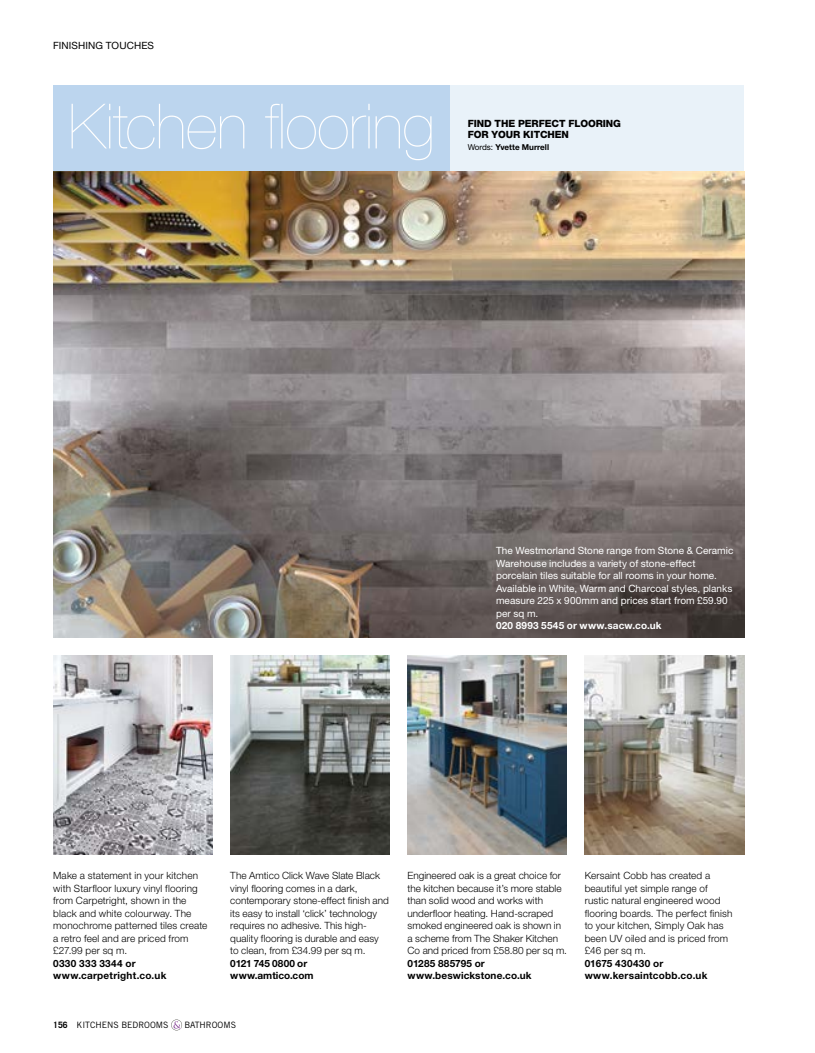
<style>
.page{position:relative;width:815px;height:1053px;background:#fff}
.page>*{position:absolute;margin:0;border:0;box-sizing:border-box;transform-origin:0 0}
.t1{font:200 62.5px "Helvetica Neue LT";letter-spacing:-.01em;color:#fff}
.t2{font:300 10px/12.5px "Helvetica Neue LT";letter-spacing:.005em;color:#000}
.t3{font:10px/12.5px "Helvetica Neue LT";letter-spacing:.005em;color:#fff}
.t4{font:700 10px/12.5px "Helvetica Neue LT";letter-spacing:.02em;color:#000}
.t5{font:800 10px/11.6px "Helvetica Neue LT";letter-spacing:-.01em;color:#000}
.t6{font:700 10px "Helvetica Neue LT";letter-spacing:.025em;color:#fff}
.t7{font:700 10px/12.5px "Helvetica Neue LT";letter-spacing:-.005em;color:#000}
.t8{font:10px "Helvetica Neue LT";letter-spacing:.01em;color:#000}
.t9{font:8.75px "Trade Gothic LT";color:#000}
.t10{font:700 8.12px "Helvetica Neue LT";color:#000}
.s1{font-weight:400}
.s2{font-weight:700}
</style>
<div class="page">
<div style="left:53px;top:85px;width:691px;height:88px;background:#e9f2f9"></div>
<div style="left:53px;top:85px;width:397px;height:88px;background:#bcd5ee"></div>
<img style="left:53px;top:172px;width:691px;height:465px">
<img style="left:407px;top:656px;width:160px;height:198px">
<img style="left:53px;top:656px;width:160px;height:198px">
<img style="left:585px;top:656px;width:159px;height:198px">
<img style="left:230px;top:656px;width:160px;height:198px">
<svg style="left:171px;top:1019px;width:11px;height:11px"></svg>
<p class="t8" style="left:53px;top:39px;width:102px">FINISHING TOUCHES</p>
<h1 class="t1" style="left:68px;top:90px;width:368px">Kitchen flooring</h1>
<p class="t5" style="left:468px;top:117px;width:155px">FIND THE PERFECT FLOORING<br>FOR YOUR KITCHEN</p>
<p class="t10" style="left:468px;top:142px;width:83px"><span class="s1">Words:</span> Yvette Murrell</p>
<p class="t3" style="left:496px;top:544px;width:239px">The Westmorland Stone range from Stone &amp; Ceramic Warehouse includes a variety of stone-effect porcelain tiles suitable for all rooms in your home.<br>Available in White, Warm and Charcoal styles, planks measure 225 x 900mm and prices start from £59.90 per sq m.</p>
<p class="t6" style="left:496px;top:619px;width:167px">020 8993 5545 or www.sacw.co.uk</p>
<p class="t2" style="left:53px;top:869px;width:156px">Make a statement in your kitchen with Starfloor luxury vinyl flooring from Carpetright, shown in the black and white colourway. The monochrome patterned tiles create a retro feel and are priced from £27.99 per sq m.</p>
<p class="t4" style="left:53px;top:956px;width:115px">0330 333 3344 or www.carpetright.co.uk</p>
<p class="t2" style="left:230px;top:869px;width:160px">The Amtico Click Wave Slate Black vinyl flooring comes in a dark, contemporary stone-effect finish and its easy to install ‘click’ technology requires no adhesive. This high&shy;quality flooring is durable and easy to clean, from £34.99 per sq m.</p>
<p class="t7" style="left:230px;top:956px;width:85px">0121 745 0800 or www.amtico.com</p>
<p class="t9" style="left:53px;top:1019px;width:117px"><span class="s2">156</span> KITCHENS BEDROOMS</p>
<p class="t9" style="left:184px;top:1019px;width:53px">BATHROOMS</p>
<p class="t2" style="left:407px;top:869px;width:161px">Engineered oak is a great choice for the kitchen because it’s more stable than solid wood and works with underfloor heating. Hand-scraped smoked engineered oak is shown in a scheme from The Shaker Kitchen Co and priced from £58.80 per sq m.</p>
<p class="t4" style="left:407px;top:956px;width:126px">01285 885795 or www.beswickstone.co.uk</p>
<p class="t2" style="left:585px;top:869px;width:149px">Kersaint Cobb has created a beautiful yet simple range of rustic natural engineered wood flooring boards. The perfect finish to your kitchen, Simply Oak has been UV oiled and is priced from £46 per sq m.</p>
<p class="t4" style="left:585px;top:956px;width:124px">01675 430430 or www.kersaintcobb.co.uk</p>
</div>
